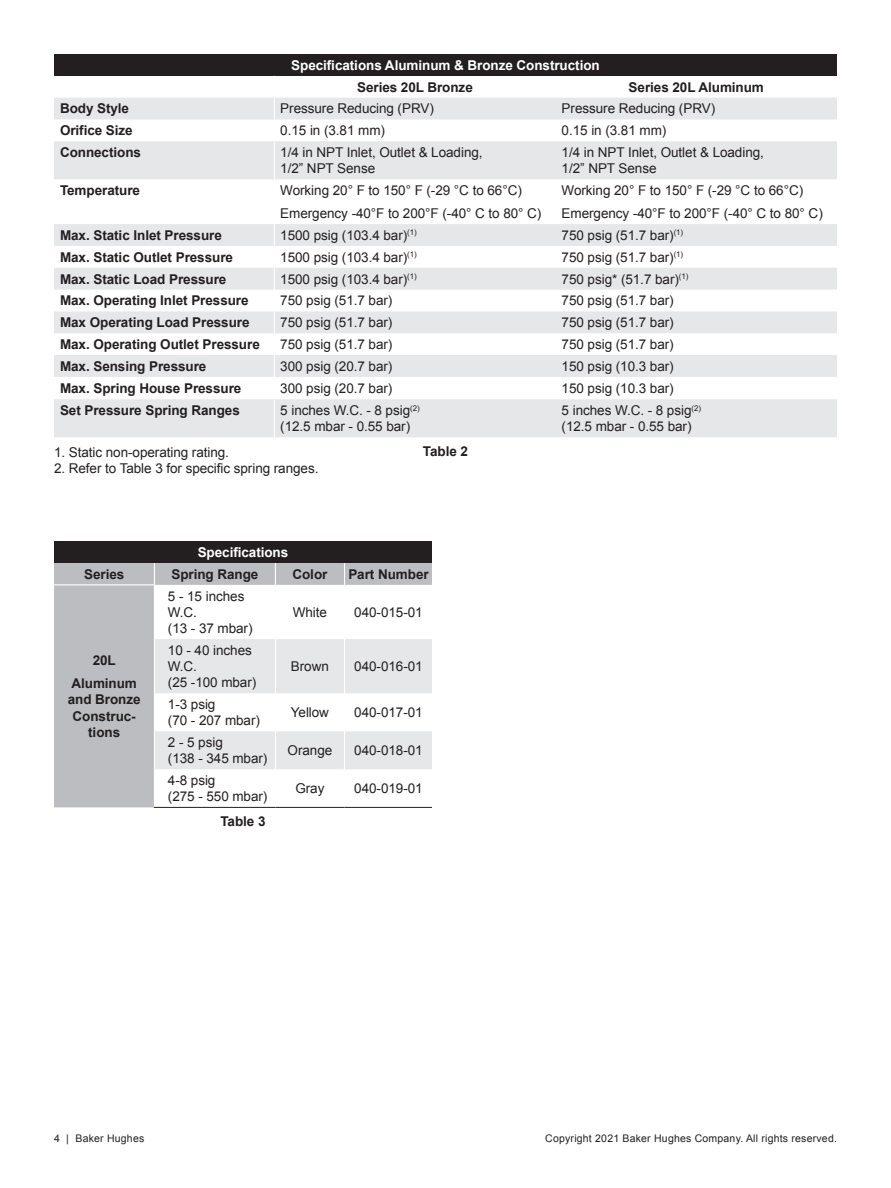
<style>
.page{position:relative;width:891px;height:1188px;background:#fff}
.page>*{position:absolute;margin:0;border:0;box-sizing:border-box;transform-origin:0 0}
.Body_Text{font:13.5px/16.2px "Arial";letter-spacing:-.005em;color:#231f20}
.Body_Text-2{font:700 13.5px/16.2px "Arial";letter-spacing:-.005em;color:#231f20;text-align:center}
.Body_Text-3{font:700 13.5px "Arial";letter-spacing:-.005em;color:#fff}
.t1{font:10.5px "Arial";letter-spacing:.02em;color:#231f20}
</style>
<div class="page">
<div style="left:54px;top:54px;width:783px;height:22px;background:#231f20"></div>
<svg style="left:54px;top:98px;width:783px;height:339px;fill:#e6e7e9"></svg>
<svg style="left:274px;top:98px;width:1px;height:43px"></svg>
<hr style="left:274px;top:141px;width:1px;height:38px;background:#fff">
<hr style="left:274px;top:179px;width:1px;height:45px;background:#fff">
<svg style="left:274px;top:224px;width:1px;height:175px"></svg>
<hr style="left:274px;top:399px;width:1px;height:38px;background:#fff">
<div style="left:54px;top:541px;width:378px;height:22px;background:#231f20"></div>
<svg style="left:54px;top:563px;width:378px;height:244px;fill:#bcbdc0"></svg>
<svg style="left:155px;top:639px;width:277px;height:130px"></svg>
<svg style="left:154px;top:563px;width:1px;height:21px"></svg>
<svg style="left:275px;top:563px;width:1px;height:22px"></svg>
<svg style="left:344px;top:563px;width:1px;height:22px"></svg>
<hr style="left:275px;top:585px;width:1px;height:54px;background:#fff">
<hr style="left:344px;top:585px;width:1px;height:54px;background:#fff">
<hr style="left:275px;top:639px;width:1px;height:54px;background:#fff">
<hr style="left:344px;top:639px;width:1px;height:54px;background:#fff">
<hr style="left:275px;top:693px;width:1px;height:38px;background:#fff">
<hr style="left:344px;top:693px;width:1px;height:38px;background:#fff">
<hr style="left:275px;top:731px;width:1px;height:38px;background:#fff">
<hr style="left:344px;top:731px;width:1px;height:38px;background:#fff">
<hr style="left:275px;top:769px;width:1px;height:38px;background:#fff">
<hr style="left:344px;top:769px;width:1px;height:38px;background:#fff">
<hr style="left:54px;top:584px;width:101px;height:1px;background:#fff">
<hr style="left:154px;top:585px;width:1px;height:54px;background:#fff">
<hr style="left:154px;top:639px;width:1px;height:54px;background:#fff">
<hr style="left:154px;top:693px;width:1px;height:38px;background:#fff">
<hr style="left:154px;top:731px;width:1px;height:38px;background:#fff">
<hr style="left:154px;top:769px;width:1px;height:38px;background:#fff">
<hr style="left:154px;top:807px;width:121px;height:1px;background:#231f20">
<hr style="left:275px;top:807px;width:70px;height:1px;background:#231f20">
<hr style="left:345px;top:807px;width:87px;height:1px;background:#231f20">
<p class="Body_Text-3" style="left:291px;top:56px;width:310px">Specifications Aluminum &amp; Bronze Construction</p>
<p class="Body_Text-2" style="left:357px;top:79px;width:117px">Series 20L Bronze</p>
<p class="Body_Text-2" style="left:629px;top:79px;width:137px">Series 20L Aluminum</p>
<p class="Body_Text-2" style="left:60px;top:101px;width:71px">Body Style</p>
<p class="Body_Text" style="left:280px;top:101px;width:155px">Pressure Reducing (PRV)</p>
<p class="Body_Text" style="left:562px;top:101px;width:155px">Pressure Reducing (PRV)</p>
<p class="Body_Text-2" style="left:60px;top:123px;width:74px">Orifice Size</p>
<p class="Body_Text" style="left:280px;top:123px;width:106px">0.15 in (3.81 mm)</p>
<p class="Body_Text" style="left:562px;top:123px;width:106px">0.15 in (3.81 mm)</p>
<p class="Body_Text-2" style="left:60px;top:145px;width:83px">Connections</p>
<p class="Body_Text" style="left:280px;top:144px;width:204px">1/4 in NPT Inlet, Outlet &amp; Loading,<br>1/2” NPT Sense</p>
<p class="Body_Text" style="left:562px;top:144px;width:204px">1/4 in NPT Inlet, Outlet &amp; Loading,<br>1/2” NPT Sense</p>
<p class="Body_Text-2" style="left:60px;top:183px;width:82px">Temperature</p>
<p class="Body_Text" style="left:280px;top:182px;width:243px">Working 20° F to 150° F (-29 °C to 66°C)</p>
<p class="Body_Text" style="left:280px;top:205px;width:263px">Emergency -40°F to 200°F (-40° C to 80° C)</p>
<p class="Body_Text" style="left:562px;top:182px;width:243px">Working 20° F to 150° F (-29 °C to 66°C)</p>
<p class="Body_Text" style="left:562px;top:205px;width:263px">Emergency -40°F to 200°F (-40° C to 80° C)</p>
<p class="Body_Text-2" style="left:60px;top:228px;width:163px">Max. Static Inlet Pressure</p>
<p class="Body_Text" style="left:280px;top:227px;width:138px">1500 psig (103.4 bar)<sup>(1)</sup></p>
<p class="Body_Text" style="left:562px;top:227px;width:123px">750 psig (51.7 bar)<sup>(1)</sup></p>
<p class="Body_Text-2" style="left:60px;top:249px;width:175px">Max. Static Outlet Pressure</p>
<p class="Body_Text" style="left:280px;top:249px;width:138px">1500 psig (103.4 bar)<sup>(1)</sup></p>
<p class="Body_Text" style="left:562px;top:249px;width:123px">750 psig (51.7 bar)<sup>(1)</sup></p>
<p class="Body_Text-2" style="left:60px;top:271px;width:168px">Max. Static Load Pressure</p>
<p class="Body_Text" style="left:280px;top:271px;width:138px">1500 psig (103.4 bar)<sup>(1)</sup></p>
<p class="Body_Text" style="left:562px;top:271px;width:128px">750 psig* (51.7 bar)<sup>(1)</sup></p>
<p class="Body_Text-2" style="left:60px;top:293px;width:190px">Max. Operating Inlet Pressure</p>
<p class="Body_Text" style="left:280px;top:293px;width:114px">750 psig (51.7 bar)</p>
<p class="Body_Text" style="left:562px;top:293px;width:114px">750 psig (51.7 bar)</p>
<p class="Body_Text-2" style="left:60px;top:315px;width:191px">Max Operating Load Pressure</p>
<p class="Body_Text" style="left:280px;top:315px;width:114px">750 psig (51.7 bar)</p>
<p class="Body_Text" style="left:562px;top:315px;width:114px">750 psig (51.7 bar)</p>
<p class="Body_Text-2" style="left:60px;top:337px;width:201px">Max. Operating Outlet Pressure</p>
<p class="Body_Text" style="left:280px;top:336px;width:114px">750 psig (51.7 bar)</p>
<p class="Body_Text" style="left:562px;top:336px;width:114px">750 psig (51.7 bar)</p>
<p class="Body_Text-2" style="left:60px;top:359px;width:148px">Max. Sensing Pressure</p>
<p class="Body_Text" style="left:280px;top:358px;width:114px">300 psig (20.7 bar)</p>
<p class="Body_Text" style="left:562px;top:358px;width:114px">150 psig (10.3 bar)</p>
<p class="Body_Text-2" style="left:60px;top:380px;width:183px">Max. Spring House Pressure</p>
<p class="Body_Text" style="left:280px;top:380px;width:114px">300 psig (20.7 bar)</p>
<p class="Body_Text" style="left:562px;top:380px;width:114px">150 psig (10.3 bar)</p>
<p class="Body_Text-2" style="left:60px;top:403px;width:181px">Set Pressure Spring Ranges</p>
<p class="Body_Text" style="left:280px;top:402px;width:141px">5 inches W.C. - 8 psig<sup>(2) </sup>(12.5 mbar - 0.55 bar)</p>
<p class="Body_Text" style="left:562px;top:402px;width:141px">5 inches W.C. - 8 psig<sup>(2) </sup>(12.5 mbar - 0.55 bar)</p>
<p class="Body_Text-2" style="left:423px;top:444px;width:47px">Table 2</p>
<p class="Body_Text" style="left:54px;top:444px;width:177px">1. Static non-operating rating.</p>
<p class="Body_Text" style="left:54px;top:460px;width:266px">2. Refer to Table 3 for specific spring ranges.</p>
<p class="Body_Text-3" style="left:198px;top:543px;width:92px">Specifications</p>
<p class="Body_Text-2" style="left:84px;top:566px;width:42px">Series</p>
<p class="Body_Text-2" style="left:171px;top:566px;width:89px">Spring Range</p>
<p class="Body_Text-2" style="left:292px;top:566px;width:36px">Color</p>
<p class="Body_Text-2" style="left:348px;top:566px;width:82px">Part Number</p>
<p class="Body_Text-2" style="left:93px;top:653px;width:25px">20L</p>
<p class="Body_Text-2" style="left:68px;top:676px;width:74px">Aluminum and Bronze<br>Construc&shy;tions</p>
<p class="Body_Text" style="left:168px;top:588px;width:86px">5 - 15 inches<br>W.C.<br>(13 - 37 mbar)</p>
<p class="Body_Text" style="left:168px;top:642px;width:90px">10 - 40 inches<br>W.C.<br>(25 -100 mbar)</p>
<p class="Body_Text" style="left:293px;top:604px;width:36px">White</p>
<p class="Body_Text" style="left:354px;top:604px;width:70px">040-015-01</p>
<p class="Body_Text" style="left:291px;top:658px;width:39px">Brown</p>
<p class="Body_Text" style="left:354px;top:658px;width:70px">040-016-01</p>
<p class="Body_Text" style="left:168px;top:696px;width:94px">1-3 psig<br>(70 - 207 mbar)</p>
<p class="Body_Text" style="left:291px;top:705px;width:40px">Yellow</p>
<p class="Body_Text" style="left:354px;top:705px;width:70px">040-017-01</p>
<p class="Body_Text" style="left:168px;top:734px;width:101px">2 - 5 psig<br>(138 - 345 mbar)</p>
<p class="Body_Text" style="left:288px;top:743px;width:46px">Orange</p>
<p class="Body_Text" style="left:354px;top:743px;width:70px">040-018-01</p>
<p class="Body_Text" style="left:168px;top:773px;width:101px">4-8 psig<br>(275 - 550 mbar)</p>
<p class="Body_Text" style="left:295px;top:781px;width:31px">Gray</p>
<p class="Body_Text" style="left:354px;top:781px;width:70px">040-019-01</p>
<p class="Body_Text-2" style="left:220px;top:814px;width:47px">Table 3</p>
<p class="t1" style="left:54px;top:1132px;width:92px">4 | Baker Hughes</p>
<p class="t1" style="left:545px;top:1132px;width:293px">Copyright 2021 Baker Hughes Company. All rights reserved.</p>
</div>
